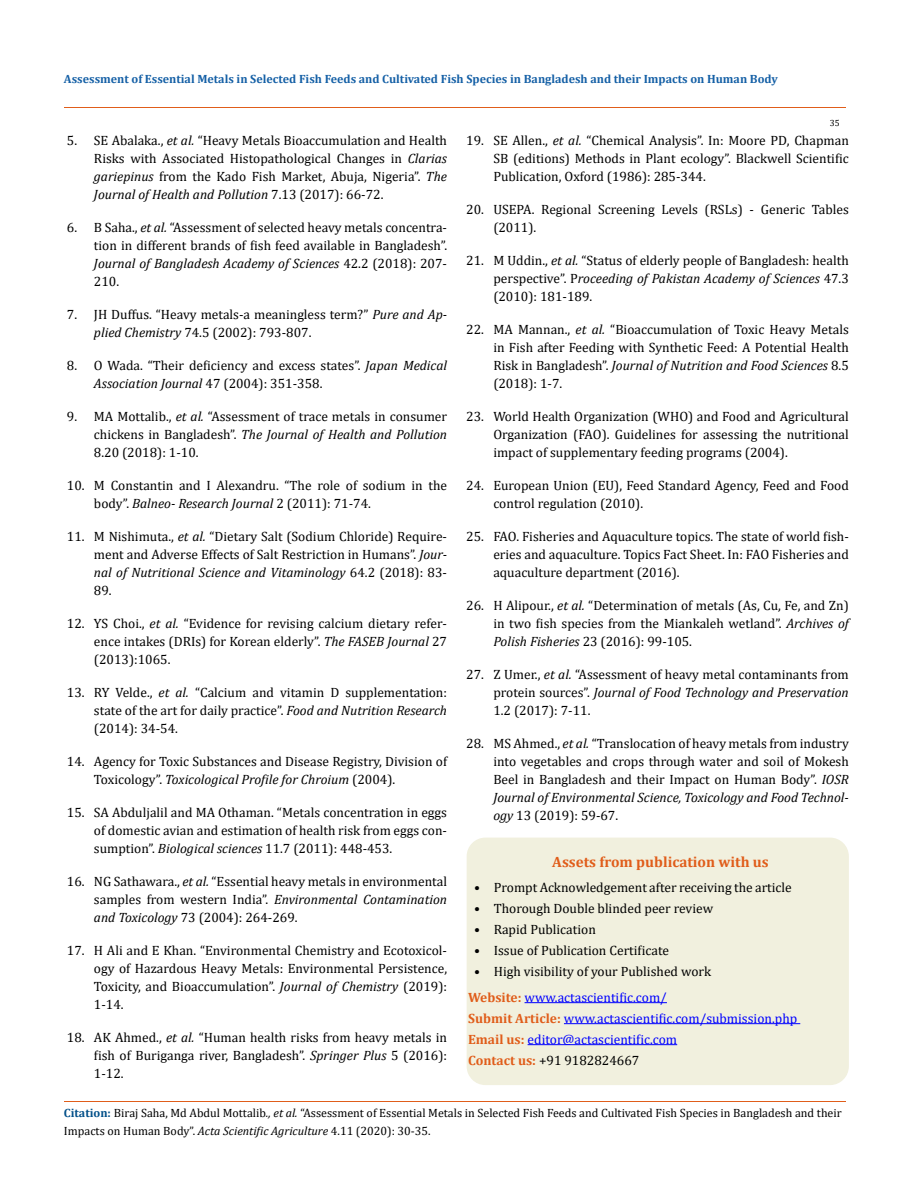
<style>
.page{position:relative;width:917px;height:1188px;background:#fff}
.page>*{position:absolute;margin:0;border:0;box-sizing:border-box;transform-origin:0 0}
.t1{font:700 15px "Cambria";color:#e05d1a}
.t2{font:13.5px/18px "Cambria";color:#000;text-align:justify}
.t3{font:13.5px/21px "Cambria";color:#00f}
.t4{font:12px/18px "Cambria";color:#000}
.t5{font:700 12px "Cambria";color:#1560a6}
.t6{font:9px "Cambria";color:#000}
.s1{font-style:italic}
.s2{font-weight:700;color:#e05d1a}
.s3{color:#000}
.s4{font-weight:700;color:#035089}
</style>
<div class="page">
<div style="left:467px;top:838px;width:381px;height:246px;background:#f1f0de;border-radius:18px"></div>
<div style="left:466px;top:838px;width:382px;height:247px;border:2px solid #f1f0de;border-radius:18px"></div>
<hr style="left:524px;top:1002px;width:143px;height:1px;background:#00f">
<hr style="left:564px;top:1023px;width:236px;height:1px;background:#00f">
<hr style="left:527px;top:1044px;width:150px;height:1px;background:#00f">
<hr style="left:64px;top:108px;width:781px;height:1px;background:#e05d1a">
<hr style="left:64px;top:1102px;width:781px;height:1px;background:#e05d1a">
<p class="t5" style="left:64px;top:70px;width:715px">Assessment of Essential Metals in Selected Fish Feeds and Cultivated Fish Species in Bangladesh and their Impacts on Human Body</p>
<p class="t6" style="left:829px;top:118px;width:11px">35</p>
<p class="t2" style="left:94px;top:132px;width:354px;text-indent:-27px">5. SE Abalaka., <span class="s1">et al.</span> “Heavy Metals Bioaccumulation and Health Risks with Associated Histopathological Changes in <span class="s1">Clarias gariepinus</span> from the Kado Fish Market, Abuja, Nigeria”. <span class="s1">The Journal of Health and Pollution</span> 7.13 (2017): 66-72.</p>
<p class="t2" style="left:94px;top:219px;width:354px;text-indent:-27px">6. B Saha., <span class="s1">et al.</span> “Assessment of selected heavy metals concentra&shy;tion in different brands of fish feed available in Bangladesh”.<br><span class="s1">Journal of Bangladesh Academy of Sciences</span> 42.2 (2018): 207- 210.</p>
<p class="t2" style="left:94px;top:306px;width:354px;text-indent:-27px">7. JH Duffus. “Heavy metals-a meaningless term?” <span class="s1">Pure and Ap&shy;plied Chemistry</span> 74.5 (2002): 793-807.</p>
<p class="t2" style="left:94px;top:357px;width:354px;text-indent:-27px">8. O Wada. “Their deficiency and excess states”. <span class="s1">Japan Medical<br>Association Journal</span> 47 (2004): 351-358.</p>
<p class="t2" style="left:94px;top:408px;width:354px;text-indent:-27px">9. MA Mottalib., <span class="s1">et al.</span> “Assessment of trace metals in consumer chickens in Bangladesh”. <span class="s1">The Journal of Health and Pollution </span>8.20 (2018): 1-10.</p>
<p class="t2" style="left:94px;top:477px;width:354px;text-indent:-27px">10. M Constantin and I Alexandru. “The role of sodium in the body”. <span class="s1">Balneo- Research Journal</span> 2 (2011): 71-74.</p>
<p class="t2" style="left:94px;top:528px;width:354px;text-indent:-27px">11. M Nishimuta., <span class="s1">et al.</span> “Dietary Salt (Sodium Chloride) Require&shy;ment and Adverse Effects of Salt Restriction in Humans”. <span class="s1">Jour&shy;nal of Nutritional Science and Vitaminology</span> 64.2 (2018): 83- 89.</p>
<p class="t2" style="left:94px;top:615px;width:354px;text-indent:-27px">12. YS Choi., <span class="s1">et al.</span> “Evidence for revising calcium dietary refer&shy;ence intakes (DRIs) for Korean elderly”. <span class="s1">The FASEB Journal</span> 27 (2013):1065.</p>
<p class="t2" style="left:94px;top:684px;width:354px;text-indent:-27px">13. RY Velde., <span class="s1">et al.</span> “Calcium and vitamin D supplementation: state of the art for daily practice”. <span class="s1">Food and Nutrition Research </span>(2014): 34-54.</p>
<p class="t2" style="left:94px;top:753px;width:354px;text-indent:-27px">14. Agency for Toxic Substances and Disease Registry, Division of<br>Toxicology”. <span class="s1">Toxicological Profile for Chroium</span> (2004).</p>
<p class="t2" style="left:94px;top:804px;width:354px;text-indent:-27px">15. SA Abduljalil and MA Othaman. “Metals concentration in eggs of domestic avian and estimation of health risk from eggs con&shy;sumption”. <span class="s1">Biological sciences</span> 11.7 (2011): 448-453.</p>
<p class="t2" style="left:94px;top:873px;width:354px;text-indent:-27px">16. NG Sathawara., <span class="s1">et al.</span> “Essential heavy metals in environmental samples from western India”. <span class="s1">Environmental Contamination and Toxicology</span> 73 (2004): 264-269.</p>
<p class="t2" style="left:94px;top:942px;width:354px;text-indent:-27px">17. H Ali and E Khan. “Environmental Chemistry and Ecotoxicol&shy;ogy of Hazardous Heavy Metals: Environmental Persistence, Toxicity, and Bioaccumulation”. <span class="s1">Journal of Chemistry</span> (2019):<br>1-14.</p>
<p class="t2" style="left:94px;top:1028px;width:354px;text-indent:-27px">18. AK Ahmed., <span class="s1">et al.</span> “Human health risks from heavy metals in fish of Buriganga river, Bangladesh”. <span class="s1">Springer Plus</span> 5 (2016):<br>1-12.</p>
<p class="t2" style="left:493px;top:131px;width:357px;text-indent:-27px">19. SE Allen., <span class="s1">et al.</span> “Chemical Analysis”. In: Moore PD, Chapman SB (editions) Methods in Plant ecology”. Blackwell Scientific Publication, Oxford (1986): 285-344.</p>
<p class="t2" style="left:493px;top:200px;width:357px;text-indent:-27px">20. USEPA. Regional Screening Levels (RSLs) - Generic Tables (2011).</p>
<p class="t2" style="left:493px;top:251px;width:357px;text-indent:-27px">21. M Uddin., <span class="s1">et al.</span> “Status of elderly people of Bangladesh: health perspective”. P<span class="s1">roceeding of Pakistan Academy of Sciences</span> 47.3 (2010): 181-189.</p>
<p class="t2" style="left:493px;top:320px;width:357px;text-indent:-27px">22. MA Mannan., <span class="s1">et al.</span> “Bioaccumulation of Toxic Heavy Metals in Fish after Feeding with Synthetic Feed: A Potential Health Risk in Bangladesh”. <span class="s1">Journal of Nutrition and Food Sciences</span> 8.5 (2018): 1-7.</p>
<p class="t2" style="left:493px;top:407px;width:357px;text-indent:-27px">23. World Health Organization (WHO) and Food and Agricultural Organization (FAO). Guidelines for assessing the nutritional impact of supplementary feeding programs (2004).</p>
<p class="t2" style="left:493px;top:476px;width:357px;text-indent:-27px">24. European Union (EU), Feed Standard Agency, Feed and Food control regulation (2010).</p>
<p class="t2" style="left:493px;top:527px;width:357px;text-indent:-27px">25. FAO. Fisheries and Aquaculture topics. The state of world fish&shy;eries and aquaculture. Topics Fact Sheet. In: FAO Fisheries and aquaculture department (2016).</p>
<p class="t2" style="left:493px;top:596px;width:357px;text-indent:-27px">26. H Alipour., <span class="s1">et al.</span> “Determination of metals (As, Cu, Fe, and Zn) in two fish species from the Miankaleh wetland”. <span class="s1">Archives of Polish Fisheries</span> 23 (2016): 99-105.</p>
<p class="t2" style="left:493px;top:665px;width:357px;text-indent:-27px">27. Z Umer., <span class="s1">et al.</span> “Assessment of heavy metal contaminants from protein sources”. <span class="s1">Journal of Food Technology and Preservation </span>1.2 (2017): 7-11.</p>
<p class="t2" style="left:493px;top:734px;width:357px;text-indent:-27px">28. MS Ahmed., <span class="s1">et al.</span> “Translocation of heavy metals from industry into vegetables and crops through water and soil of Mokesh Beel in Bangladesh and their Impact on Human Body”. <span class="s1">IOSR Journal of Environmental Science, Toxicology and Food Technol&shy;ogy</span> 13 (2019): 59-67.</p>
<p class="t1" style="left:552px;top:851px;width:218px">Assets from publication with us</p>
<p class="t2" style="left:474px;top:879px;width:319px">• Prompt Acknowledgement after receiving the article</p>
<p class="t2" style="left:474px;top:900px;width:240px">• Thorough Double blinded peer review</p>
<p class="t2" style="left:474px;top:921px;width:123px">• Rapid Publication</p>
<p class="t2" style="left:474px;top:942px;width:196px">• Issue of Publication Certificate</p>
<p class="t2" style="left:474px;top:963px;width:238px">• High visibility of your Published work</p>
<p class="t3" style="left:468px;top:987px;width:330px"><span class="s2">Website:</span> www.actascientific.com/<br><span class="s2">Submit Article:</span> www.actascientific.com/submission.php <span class="s2">Email us:</span> editor@actascientific.com<br><span class="s2">Contact us:</span> <span class="s3">+91 9182824667</span></p>
<p class="t4" style="left:64px;top:1104px;width:779px"><span class="s4">Citation:</span> Biraj Saha, Md Abdul Mottalib<span class="s1">., et al.</span> “Assessment of Essential Metals in Selected Fish Feeds and Cultivated Fish Species in Bangladesh and their<br>Impacts on Human Body”. <span class="s1">Acta Scientific Agriculture</span> 4.11 (2020): 30-35.</p>
</div>
